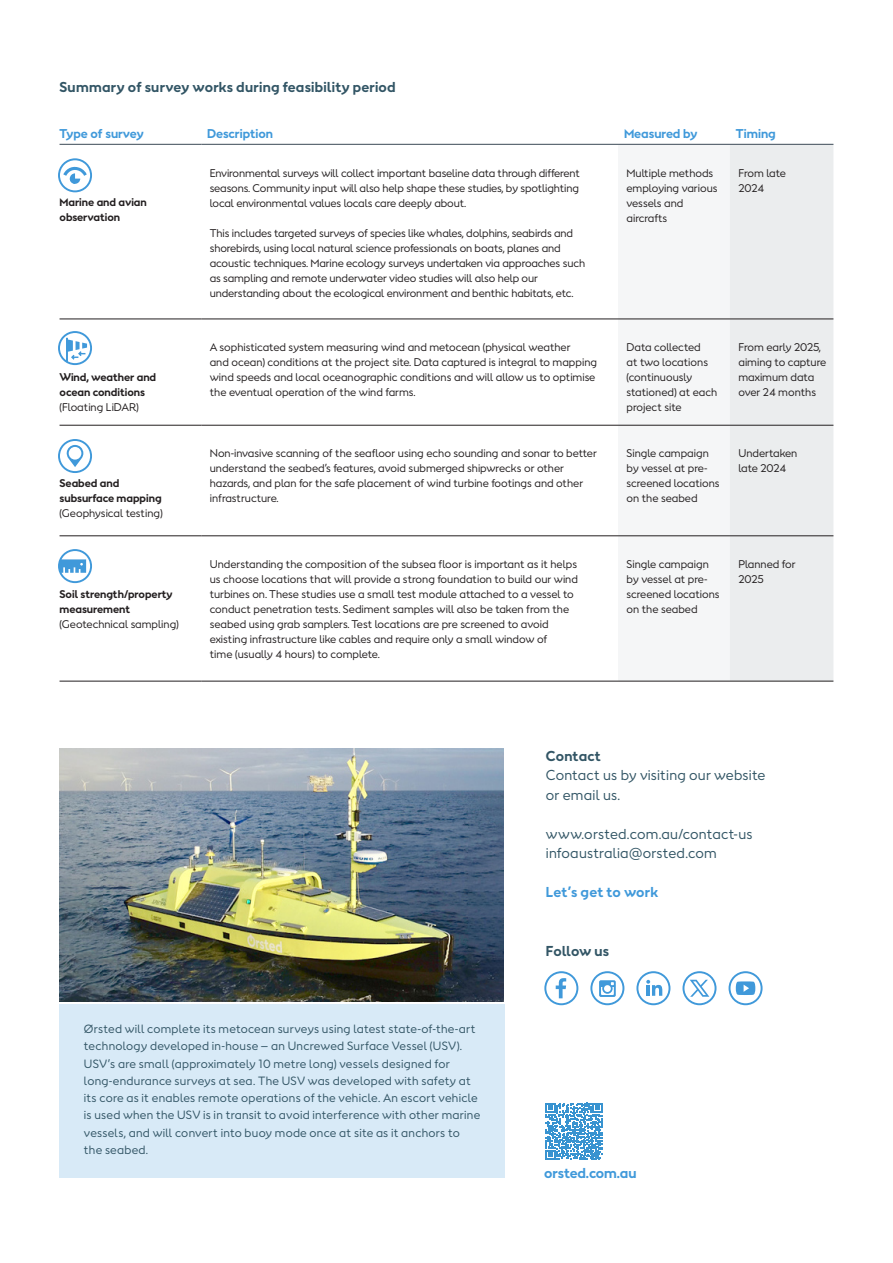
<style>
.page{position:relative;width:893px;height:1263px;background:#fff}
.page>*{position:absolute;margin:0;border:0;box-sizing:border-box;transform-origin:0 0}
.Body_9_13{font:13.5px/19.5px "Orsted Sans";letter-spacing:.015em;color:#325565}
.Body_header_9_5_13{font:700 13.5px "Orsted Sans";letter-spacing:.02em;color:#325565}
.Body_9_13-2{font:700 13.5px "Orsted Sans";color:#4099da}
.Body_9_13-3{font:700 13.5px "Orsted Sans";letter-spacing:.005em;color:#325565}
.t1{font:700 12px "Orsted Sans";color:#4099da}
.Body_9_13-4{font:11.25px/17.2px "Orsted Sans";letter-spacing:.02em;color:#325565}
.t2{font:10.5px/15px "Orsted Sans";color:#231f20}
.t3{font:700 10.5px/15px "Orsted Sans";color:#231f20}
.s1{font-weight:400}
.s2{font-weight:700}
</style>
<div class="page">
<div style="left:60px;top:1005px;width:445px;height:173px;background:#d8eaf7"></div>
<div style="left:618px;top:145px;width:112px;height:536px;background:#f5f6f7"></div>
<div style="left:730px;top:145px;width:103px;height:536px;background:#ebedee"></div>
<hr style="left:60px;top:319px;width:141px;height:1px;background:#231f20">
<hr style="left:201px;top:319px;width:417px;height:1px;background:#231f20">
<hr style="left:618px;top:319px;width:112px;height:1px;background:#231f20">
<hr style="left:730px;top:319px;width:103px;height:1px;background:#231f20">
<hr style="left:60px;top:425px;width:141px;height:1px;background:#231f20">
<hr style="left:201px;top:425px;width:417px;height:1px;background:#231f20">
<hr style="left:618px;top:425px;width:112px;height:1px;background:#231f20">
<hr style="left:730px;top:425px;width:103px;height:1px;background:#231f20">
<hr style="left:60px;top:535px;width:141px;height:1px;background:#231f20">
<hr style="left:201px;top:535px;width:417px;height:1px;background:#231f20">
<hr style="left:618px;top:535px;width:112px;height:1px;background:#231f20">
<hr style="left:730px;top:535px;width:103px;height:1px;background:#231f20">
<hr style="left:60px;top:681px;width:141px;height:1px;background:#231f20">
<hr style="left:201px;top:681px;width:417px;height:1px;background:#231f20">
<hr style="left:618px;top:681px;width:112px;height:1px;background:#231f20">
<hr style="left:730px;top:681px;width:103px;height:1px;background:#231f20">
<hr style="left:60px;top:144px;width:141px;height:1px;background:#3b4956">
<hr style="left:201px;top:144px;width:417px;height:1px;background:#3b4956">
<hr style="left:618px;top:144px;width:112px;height:1px;background:#3b4956">
<hr style="left:730px;top:144px;width:103px;height:1px;background:#3b4956">
<img style="left:60px;top:748px;width:444px;height:254px">
<svg style="left:729px;top:971px;width:34px;height:34px"></svg>
<svg style="left:590px;top:971px;width:34px;height:34px"></svg>
<svg style="left:682px;top:971px;width:34px;height:34px"></svg>
<svg style="left:544px;top:971px;width:34px;height:34px"></svg>
<svg style="left:636px;top:971px;width:34px;height:34px"></svg>
<svg style="left:546px;top:1103px;width:56px;height:57px"></svg>
<svg style="left:58px;top:439px;width:34px;height:34px"></svg>
<svg style="left:58px;top:331px;width:34px;height:34px"></svg>
<svg style="left:58px;top:158px;width:34px;height:34px"></svg>
<svg style="left:58px;top:549px;width:34px;height:34px"></svg>
<p class="Body_header_9_5_13" style="left:60px;top:78px;width:338px">Summary of survey works during feasibility period</p>
<p class="t1" style="left:60px;top:125px;width:86px">Type of survey</p>
<p class="t1" style="left:207px;top:125px;width:67px">Description</p>
<p class="t1" style="left:624px;top:125px;width:75px">Measured by</p>
<p class="t1" style="left:736px;top:125px;width:41px">Timing</p>
<p class="t3" style="left:60px;top:195px;width:89px">Marine and avian observation</p>
<p class="t3" style="left:60px;top:370px;width:98px">Wind, weather and ocean conditions</p>
<p class="t2" style="left:60px;top:399px;width:81px">(Floating LiDAR)</p>
<p class="t3" style="left:60px;top:476px;width:104px">Seabed and subsurface mapping</p>
<p class="t2" style="left:60px;top:506px;width:105px">(Geophysical testing)</p>
<p class="t3" style="left:60px;top:586px;width:121px">Soil strength/property measurement <span class="s1">(Geotechnical sampling)</span></p>
<p class="t2" style="left:210px;top:165px;width:372px;text-align:justify">Environmental surveys will collect important baseline data through different seasons. Community input will also help shape these studies, by spotlighting local environmental values locals care deeply about.</p>
<p class="t2" style="left:210px;top:225px;width:377px">This includes targeted surveys of species like whales, dolphins, seabirds and shorebirds, using local natural science professionals on boats, planes and acoustic techniques. Marine ecology surveys undertaken via approaches such as sampling and remote underwater video studies will also help our understanding about the ecological environment and benthic habitats, etc.</p>
<p class="t2" style="left:626px;top:165px;width:93px">Multiple methods employing various vessels and aircrafts</p>
<p class="t2" style="left:738px;top:165px;width:49px">From late<br>2024</p>
<p class="t2" style="left:210px;top:339px;width:389px">A sophisticated system measuring wind and metocean (physical weather<br>and ocean) conditions at the project site. Data captured is integral to mapping wind speeds and local oceanographic conditions and will allow us to optimise the eventual operation of the wind farms.</p>
<p class="t2" style="left:626px;top:339px;width:92px">Data collected<br>at two locations (continuously stationed) at each project site</p>
<p class="t2" style="left:738px;top:339px;width:89px">From early 2025, aiming to capture maximum data over 24 months</p>
<p class="t2" style="left:210px;top:446px;width:389px">Non-invasive scanning of the seafloor using echo sounding and sonar to better understand the seabed’s features, avoid submerged shipwrecks or other hazards, and plan for the safe placement of wind turbine footings and other infrastructure.</p>
<p class="t2" style="left:626px;top:446px;width:95px">Single campaign by vessel at pre&shy;screened locations on the seabed</p>
<p class="t2" style="left:738px;top:446px;width:60px">Undertaken late 2024</p>
<p class="t2" style="left:210px;top:556px;width:370px">Understanding the composition of the subsea floor is important as it helps us choose locations that will provide a strong foundation to build our wind turbines on. These studies use a small test module attached to a vessel to conduct penetration tests. Sediment samples will also be taken from the seabed using grab samplers. Test locations are pre screened to avoid existing infrastructure like cables and require only a small window of<br>time (usually 4 hours) to complete.</p>
<p class="t2" style="left:626px;top:556px;width:95px">Single campaign by vessel at pre&shy;screened locations on the seabed</p>
<p class="t2" style="left:738px;top:556px;width:59px">Planned for<br>2025</p>
<p class="Body_9_13" style="left:546px;top:746px;width:221px"><span class="s2">Contact<br></span>Contact us by visiting our website or email us.</p>
<p class="Body_9_13" style="left:546px;top:824px;width:208px">www.orsted.com.au/contact-us</p>
<p class="Body_9_13" style="left:546px;top:844px;width:172px">infoaustralia@orsted.com</p>
<p class="Body_9_13-2" style="left:546px;top:883px;width:114px">Let’s get to work</p>
<p class="Body_9_13-3" style="left:546px;top:942px;width:65px">Follow us</p>
<p class="Body_9_13-4" style="left:84px;top:1020px;width:398px">Ørsted will complete its metocean surveys using latest state-of-the-art technology developed in-house – an Uncrewed Surface Vessel (USV).<br>USV’s are small (approximately 10 metre long) vessels designed for long-endurance surveys at sea. The USV was developed with safety at its core as it enables remote operations of the vehicle. An escort vehicle is used when the USV is in transit to avoid interference with other marine vessels, and will convert into buoy mode once at site as it anchors to the seabed.</p>
<p class="Body_9_13-2" style="left:544px;top:1164px;width:94px">orsted.com.au</p>
</div>
